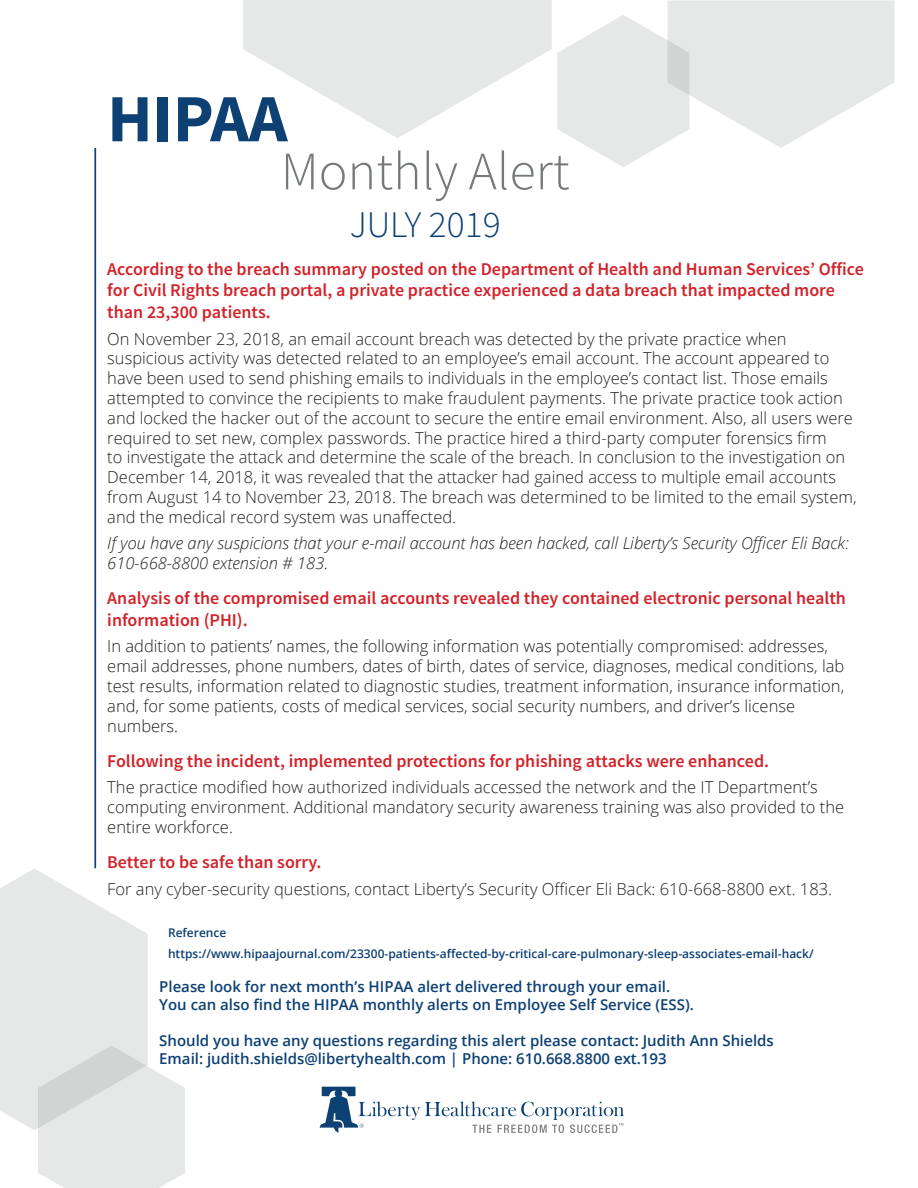
<style>
.page{position:relative;width:918px;height:1188px;background:#fff}
.page>*{position:absolute;margin:0;border:0;box-sizing:border-box;transform-origin:0 0}
.Heading1{font:700 67.5px "Source Sans Pro";color:#0d4073}
.heading2{font:300 54px "Source Sans Pro";color:#76797a}
.month_heading{font:300 37.5px "Source Sans Pro";color:#0d4073}
.Body_copy{font:600 18px/21.6px "Source Sans Pro";color:#d1232a}
.Body{font:300 16.5px/19.8px "Open Sans";color:#231f20}
.Body-2{font:italic 300 16.5px/19.8px "Open Sans";color:#231f20}
.Paragraph_Style_1{font:600 15px "Open Sans";color:#0d4073}
.Body-3{font:600 12px "Open Sans";color:#0d4073}
</style>
<div class="page">
<svg style="left:0;top:868px;width:185px;height:320px"></svg>
<hr style="left:94px;top:148px;width:2px;height:720px;background:#0d4073">
<svg style="left:243px;top:0;width:651px;height:167px"></svg>
<svg style="left:320px;top:1087px;width:304px;height:46px"></svg>
<p class="Heading1" style="left:107px;top:76px;width:182px">HIPAA</p>
<h2 class="heading2" style="left:281px;top:139px;width:290px">Monthly Alert</h2>
<p class="month_heading" style="left:350px;top:202px;width:153px">JULY 2019</p>
<p class="Body_copy" style="left:107px;top:259px;width:758px">According to the breach summary posted on the Department of Health and Human Services’ Office for Civil Rights breach portal, a private practice experienced a data breach that impacted more than 23,300 patients.</p>
<p class="Body" style="left:107px;top:328px;width:751px">On November 23, 2018, an email account breach was detected by the private practice when suspicious activity was detected related to an employee’s email account. The account appeared to have been used to send phishing emails to individuals in the employee’s contact list. Those emails attempted to convince the recipients to make fraudulent payments. The private practice took action and locked the hacker out of the account to secure the entire email environment. Also, all users were required to set new, complex passwords. The practice hired a third-party computer forensics firm<br>to investigate the attack and determine the scale of the breach. In conclusion to the investigation on December 14, 2018, it was revealed that the attacker had gained access to multiple email accounts from August 14 to November 23, 2018. The breach was determined to be limited to the email system, and the medical record system was unaffected.</p>
<p class="Body-2" style="left:107px;top:533px;width:743px">If you have any suspicions that your e-mail account has been hacked, call Liberty’s Security Officer Eli Back:<br>610-668-8800 extension # 183.</p>
<p class="Body_copy" style="left:107px;top:588px;width:740px">Analysis of the compromised email accounts revealed they contained electronic personal health information (PHI).</p>
<p class="Body" style="left:107px;top:636px;width:739px">In addition to patients’ names, the following information was potentially compromised: addresses, email addresses, phone numbers, dates of birth, dates of service, diagnoses, medical conditions, lab test results, information related to diagnostic studies, treatment information, insurance information, and, for some patients, costs of medical services, social security numbers, and driver’s license numbers.</p>
<p class="Body_copy" style="left:107px;top:750px;width:663px">Following the incident, implemented protections for phishing attacks were enhanced.</p>
<p class="Body" style="left:107px;top:777px;width:738px">The practice modified how authorized individuals accessed the network and the IT Department’s computing environment. Additional mandatory security awareness training was also provided to the entire workforce.</p>
<p class="Body_copy" style="left:107px;top:852px;width:216px">Better to be safe than sorry.</p>
<p class="Body" style="left:107px;top:878px;width:726px">For any cyber-security questions, contact Liberty’s Security Officer Eli Back: 610-668-8800 ext. 183.</p>
<p class="Body-3" style="left:168px;top:924px;width:60px">Reference</p>
<p class="Body-3" style="left:168px;top:945px;width:647px">https://www.hipaajournal.com/23300-patients-affected-by-critical-care-pulmonary-sleep-associates-email-hack/</p>
<p class="Paragraph_Style_1" style="left:159px;top:976px;width:512px">Please look for next month’s HIPAA alert delivered through your email.</p>
<p class="Paragraph_Style_1" style="left:159px;top:994px;width:536px">You can also find the HIPAA monthly alerts on Employee Self Service (ESS).</p>
<p class="Paragraph_Style_1" style="left:159px;top:1030px;width:616px">Should you have any questions regarding this alert please contact: Judith Ann Shields</p>
<p class="Paragraph_Style_1" style="left:159px;top:1048px;width:509px">Email: judith.shields@libertyhealth.com | Phone: 610.668.8800 ext.193</p>
</div>
